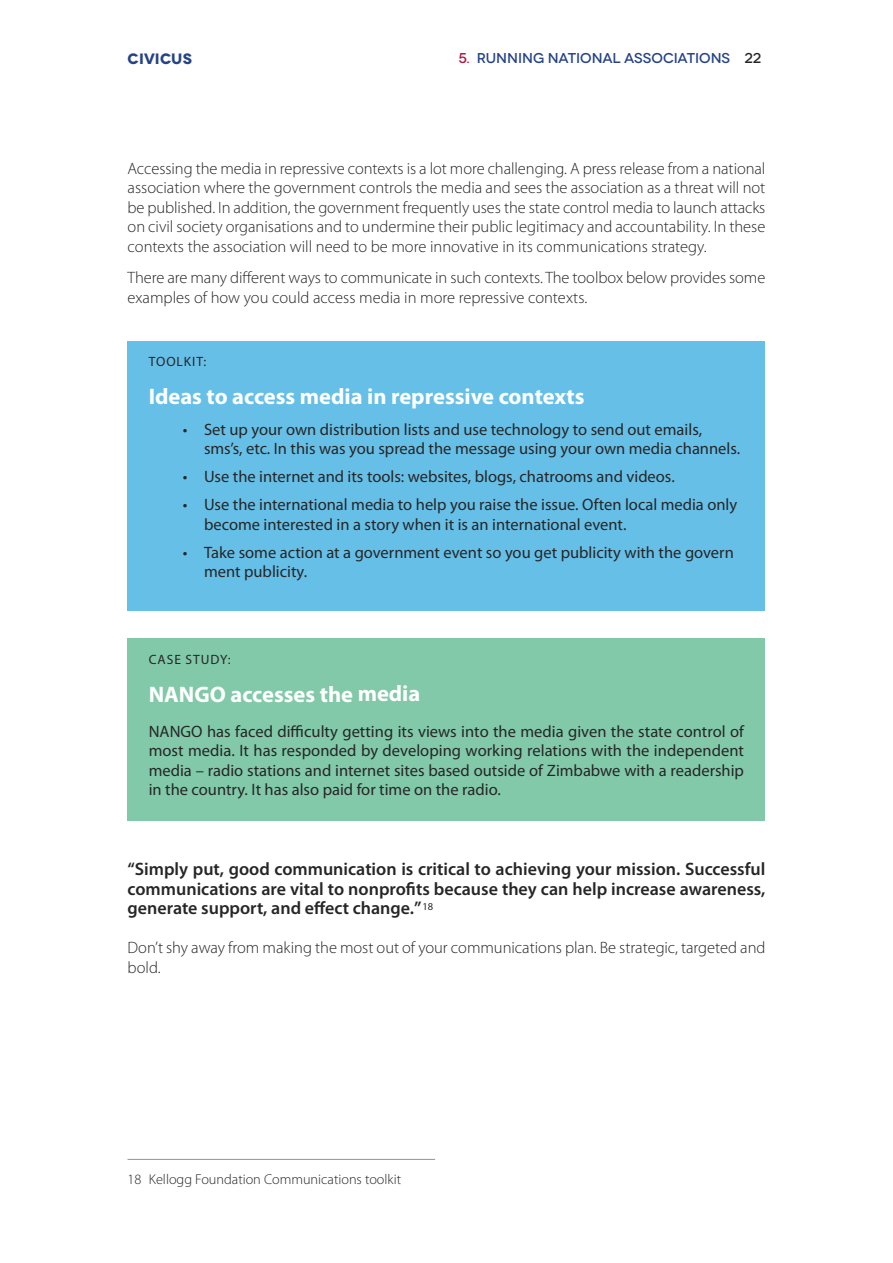
<style>
.page{position:relative;width:893px;height:1263px;background:#fff}
.page>*{position:absolute;margin:0;border:0;box-sizing:border-box;transform-origin:0 0}
.t1{font:700 22.5px "Myriad Pro";color:#fff}
.t2{font:600 18px/19.5px "Myriad Pro";color:#272627;text-align:justify}
.t3{font:16.5px/19.5px "Myriad Pro";color:#272627}
.t4{font:300 16.5px/19.5px "Myriad Pro";color:#272627}
.t5{font:700 15px "Novecentowide";letter-spacing:.01em;color:#264387}
.t6{font:300 14.25px "Myriad Pro";color:#272627}
.t7{font:500 14.25px "Novecentowide";letter-spacing:-.005em;color:#264387}
.t8{font:13.5px "Myriad Pro";letter-spacing:.07em;color:#272627}
.s1{color:#a9183e}
.s2{color:#272627}
</style>
<div class="page">
<hr style="left:128px;top:1159px;width:307px;height:1px;background:#939393">
<div style="left:128px;top:341px;width:637px;height:269px;background:#66bfe7"></div>
<div style="left:128px;top:638px;width:637px;height:183px;background:#81c9a9"></div>
<p class="t5" style="left:128px;top:50px;width:66px">CIVICUS</p>
<p class="t7" style="left:458px;top:50px;width:304px"><span class="s1">5.</span> RUNNING NATIONAL ASSOCIATIONS <span class="s2">22</span></p>
<p class="t4" style="left:128px;top:160px;width:639px;text-align:justify">Accessing the media in repressive contexts is a lot more challenging. A press release from a national association where the government controls the media and sees the association as a threat will not be published. In addition, the government frequently uses the state control media to launch attacks on civil society organisations and to undermine their public legitimacy and accountability. In these contexts the association will need to be more innovative in its communications strategy.</p>
<p class="t4" style="left:128px;top:269px;width:639px">There are many different ways to communicate in such contexts. The toolbox below provides some examples of how you could access media in more repressive contexts.</p>
<p class="t8" style="left:149px;top:357px;width:59px">tooLKIt:</p>
<h1 class="t1" style="left:149px;top:388px;width:437px">Ideas to access media in repressive contexts</h1>
<p class="t3" style="left:204px;top:421px;width:538px;text-indent:-21px">• set up your own distribution lists and use technology to send out emails, sms’s, etc. In this was you spread the message using your own media channels.</p>
<p class="t3" style="left:183px;top:468px;width:493px">• use the internet and its tools: websites, blogs, chatrooms and videos.</p>
<p class="t3" style="left:204px;top:496px;width:535px;text-indent:-21px">• use the international media to help you raise the issue. often local media only become interested in a story when it is an international event.</p>
<p class="t3" style="left:204px;top:544px;width:531px;text-indent:-21px">• take some action at a government event so you get publicity with the govern ment publicity.</p>
<p class="t8" style="left:149px;top:654px;width:83px">Case study:</p>
<h1 class="t1" style="left:149px;top:685px;width:273px">NANGO accesses the media</h1>
<p class="t3" style="left:149px;top:723px;width:597px;text-align:justify">NaNGo has faced difficulty getting its views into the media given the state control of most media. It has responded by developing working relations with the independent media – radio stations and internet sites based outside of Zimbabwe with a readership in the country. It has also paid for time on the radio.</p>
<p class="t2" style="left:128px;top:861px;width:639px">“Simply put, good communication is critical to achieving your mission. Successful communications are vital to nonprofits because they can help increase awareness, generate support, and effect change.”<sup>18</sup></p>
<p class="t4" style="left:128px;top:939px;width:639px">Don’t shy away from making the most out of your communications plan. Be strategic, targeted and bold.</p>
<p class="t6" style="left:128px;top:1173px;width:275px">18 Kellogg Foundation Communications toolkit</p>
</div>
